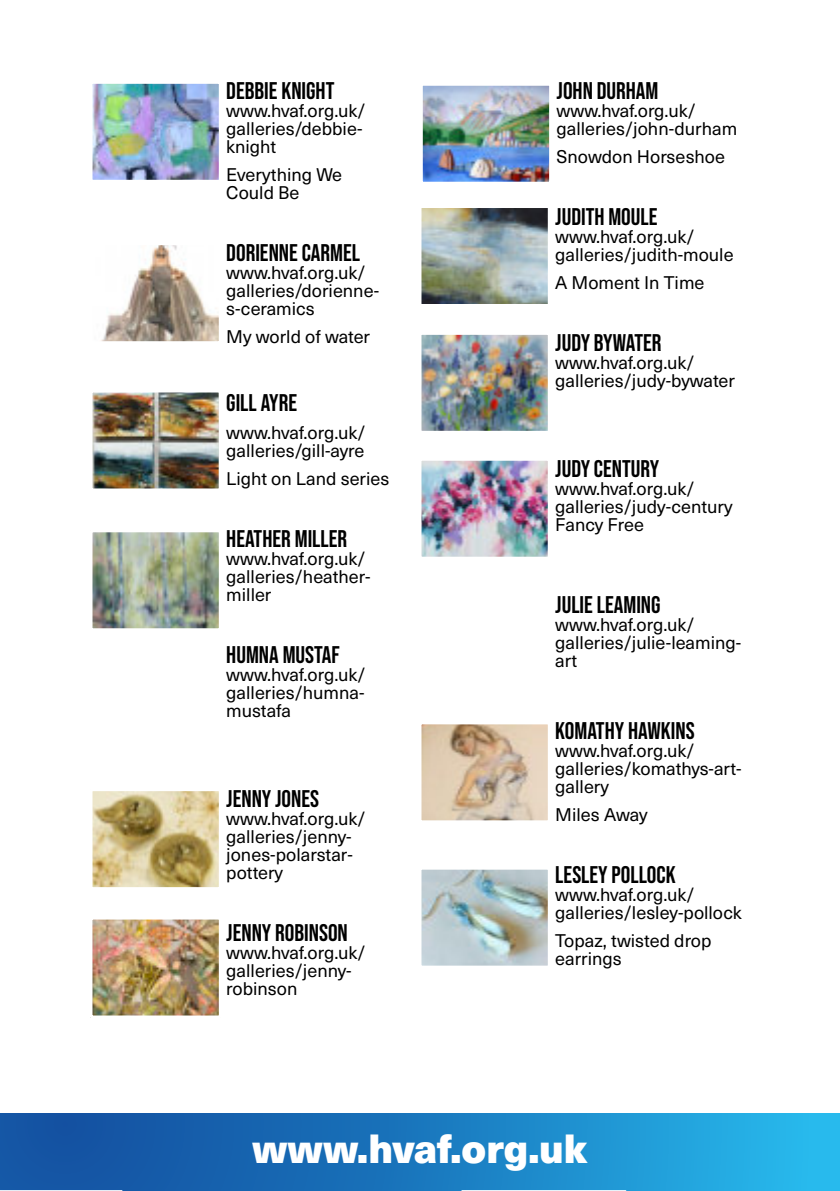
<style>
.page{position:relative;width:840px;height:1191px;background:#fff}
.page>*{position:absolute;margin:0;border:0;box-sizing:border-box;transform-origin:0 0}
.t1{font:900 40px "Neue Haas Unica";color:#fff}
.t2{font:24px "Bebas Neue";color:#000}
.t3{font:18px/18px "Neue Haas Unica";color:#000}
</style>
<div class="page">
<div style="left:0;top:1113px;width:839px;height:78px;background:linear-gradient(to right,#114599,#26b6eb)"></div>
<svg style="left:0;top:1190px;width:123px;height:1px"></svg>
<svg style="left:460px;top:1190px;width:167px;height:1px"></svg>
<img style="left:93px;top:85px;width:125px;height:94px">
<div style="left:89px;top:81px;width:133px;height:102px;border:3px solid #fff"></div>
<img style="left:423px;top:87px;width:125px;height:94px">
<div style="left:419px;top:83px;width:133px;height:102px;border:3px solid #fff"></div>
<img style="left:102px;top:246px;width:116px;height:94px">
<div style="left:89px;top:242px;width:133px;height:102px;border:3px solid #fff"></div>
<img style="left:422px;top:209px;width:124px;height:94px">
<div style="left:418px;top:205px;width:132px;height:102px;border:3px solid #fff"></div>
<img style="left:422px;top:336px;width:124px;height:94px">
<div style="left:418px;top:332px;width:132px;height:102px;border:3px solid #fff"></div>
<img style="left:93px;top:393px;width:125px;height:94px">
<div style="left:89px;top:389px;width:133px;height:102px;border:3px solid #fff"></div>
<img style="left:422px;top:462px;width:124px;height:94px">
<div style="left:418px;top:458px;width:132px;height:102px;border:3px solid #fff"></div>
<img style="left:93px;top:533px;width:125px;height:94px">
<div style="left:89px;top:529px;width:133px;height:102px;border:3px solid #fff"></div>
<img style="left:93px;top:792px;width:125px;height:94px">
<div style="left:89px;top:788px;width:133px;height:102px;border:3px solid #fff"></div>
<img style="left:422px;top:725px;width:124px;height:94px">
<div style="left:418px;top:721px;width:132px;height:102px;border:3px solid #fff"></div>
<img style="left:93px;top:920px;width:125px;height:94px">
<div style="left:89px;top:916px;width:133px;height:102px;border:3px solid #fff"></div>
<img style="left:422px;top:870px;width:124px;height:94px">
<div style="left:418px;top:866px;width:132px;height:102px;border:3px solid #fff"></div>
<h2 class="t2" style="left:226px;top:77px;width:109px">DEBBIE KNIGHT</h2>
<p class="t3" style="left:226px;top:104px;width:141px">www.hvaf.org.uk/ galleries/debbie&shy;knight</p>
<p class="t3" style="left:226px;top:168px;width:117px">Everything We<br>Could Be</p>
<h2 class="t2" style="left:226px;top:239px;width:135px">DORIENNE CARMEL</h2>
<p class="t3" style="left:226px;top:266px;width:154px">www.hvaf.org.uk/ galleries/dorienne&shy;s-ceramics</p>
<p class="t3" style="left:226px;top:330px;width:145px">My world of water</p>
<h2 class="t2" style="left:226px;top:389px;width:72px">GILL AYRE</h2>
<p class="t3" style="left:226px;top:426px;width:141px">www.hvaf.org.uk/ galleries/gill-ayre</p>
<p class="t3" style="left:226px;top:472px;width:164px">Light on Land series</p>
<h2 class="t2" style="left:226px;top:525px;width:122px">HEATHER MILLER</h2>
<p class="t3" style="left:226px;top:552px;width:146px">www.hvaf.org.uk/ galleries/heather&shy;miller</p>
<h2 class="t2" style="left:226px;top:641px;width:115px">HUMNA MUSTAF</h2>
<p class="t3" style="left:226px;top:668px;width:141px;text-align:justify">www.hvaf.org.uk/ galleries/humna&shy;mustafa</p>
<h2 class="t2" style="left:226px;top:785px;width:94px">JENNY JONES</h2>
<p class="t3" style="left:226px;top:812px;width:141px">www.hvaf.org.uk/ galleries/jenny&shy;jones-polarstar&shy;pottery</p>
<h2 class="t2" style="left:226px;top:919px;width:123px">JENNY ROBINSON</h2>
<p class="t3" style="left:226px;top:946px;width:141px">www.hvaf.org.uk/ galleries/jenny&shy;robinson</p>
<h2 class="t2" style="left:556px;top:77px;width:103px">JOHN DURHAM</h2>
<p class="t3" style="left:556px;top:104px;width:182px">www.hvaf.org.uk/ galleries/john-durham</p>
<p class="t3" style="left:556px;top:150px;width:170px">Snowdon Horseshoe</p>
<h2 class="t2" style="left:555px;top:203px;width:104px">JUDITH MOULE</h2>
<p class="t3" style="left:555px;top:230px;width:180px">www.hvaf.org.uk/ galleries/judith-moule</p>
<p class="t3" style="left:555px;top:276px;width:150px">A Moment In Time</p>
<h2 class="t2" style="left:555px;top:329px;width:108px">JUDY BYWATER</h2>
<p class="t3" style="left:555px;top:356px;width:181px">www.hvaf.org.uk/ galleries/judy-bywater</p>
<h2 class="t2" style="left:555px;top:455px;width:105px">JUDY CENTURY</h2>
<p class="t3" style="left:555px;top:482px;width:179px">www.hvaf.org.uk/ galleries/judy-century<br>Fancy Free</p>
<h2 class="t2" style="left:555px;top:591px;width:107px">JULIE LEAMING</h2>
<p class="t3" style="left:555px;top:618px;width:187px">www.hvaf.org.uk/ galleries/julie-leaming&shy;art</p>
<h2 class="t2" style="left:555px;top:717px;width:141px">KOMATHY HAWKINS</h2>
<p class="t3" style="left:555px;top:744px;width:187px">www.hvaf.org.uk/ galleries/komathys-art&shy;gallery</p>
<p class="t3" style="left:555px;top:808px;width:94px">Miles Away</p>
<h2 class="t2" style="left:555px;top:861px;width:122px">LESLEY POLLOCK</h2>
<p class="t3" style="left:555px;top:888px;width:188px">www.hvaf.org.uk/ galleries/lesley-pollock</p>
<p class="t3" style="left:555px;top:934px;width:157px">Topaz, twisted drop earrings</p>
<h1 class="t1" style="left:252px;top:1132px;width:336px">www.hvaf.org.uk</h1>
</div>
